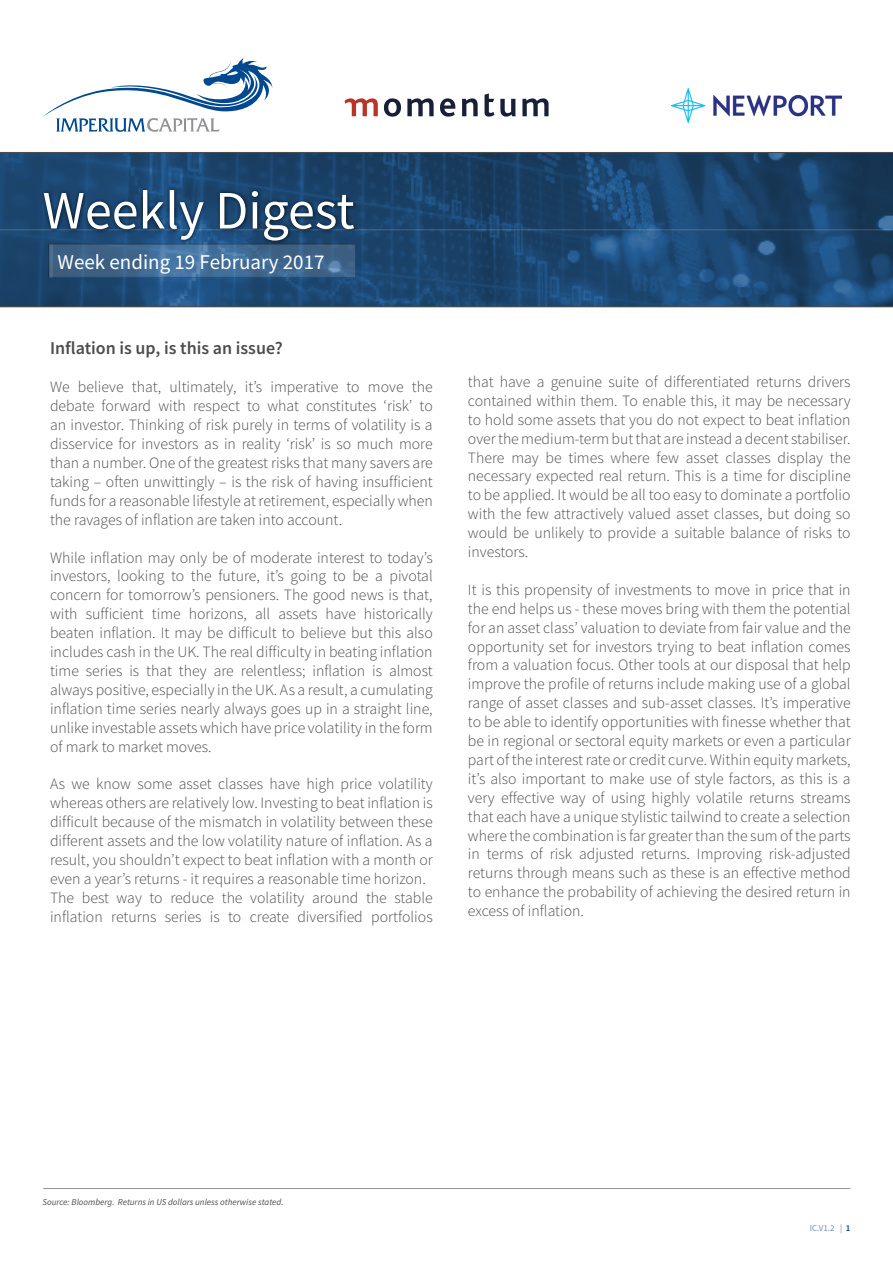
<style>
.page{position:relative;width:893px;height:1263px;background:#fff}
.page>*{position:absolute;margin:0;border:0;box-sizing:border-box;transform-origin:0 0}
.t1{font:54px "Source Sans Pro";color:#fff}
.t2{font:21px "Source Sans Pro";color:#fff}
.Paragraph_Style_1{font:600 18px "Source Sans Pro";color:#4d4d4f}
.Paragraph_Style_1-2{font:300 15.75px/18.9px "Source Sans Pro";color:#4d4d4f;text-align:justify}
.t3{font:italic 9px "Source Sans Pro";color:#4d4d4f}
.Paragraph_Style_1-3{font:9px "Source Sans Pro";color:#788bbc}
.s1{font-weight:600;color:#004990}
</style>
<div class="page">
<svg style="left:0;top:153px;width:893px;height:153px;background:#1c466f"></svg>
<hr style="left:0;top:306px;width:893px;height:1px;background:#4d4d4f">
<hr style="left:0;top:152px;width:893px;height:1px;background:#4d4d4f">
<hr style="left:0;top:230px;width:893px;height:1px;background:#fff">
<svg style="left:344px;top:98px;width:34px;height:18px"></svg>
<svg style="left:407px;top:98px;width:27px;height:18px"></svg>
<svg style="left:440px;top:98px;width:15px;height:19px"></svg>
<svg style="left:462px;top:98px;width:16px;height:18px"></svg>
<svg style="left:485px;top:93px;width:9px;height:24px"></svg>
<svg style="left:500px;top:99px;width:16px;height:18px"></svg>
<svg style="left:522px;top:98px;width:27px;height:18px"></svg>
<svg style="left:384px;top:98px;width:17px;height:19px"></svg>
<svg style="left:43px;top:57px;width:230px;height:75px"></svg>
<img style="left:671px;top:88px;width:170px;height:35px">
<div style="left:40px;top:186px;width:318px;height:60px;background:#000;opacity:.75"></div>
<hr style="left:43px;top:1188px;width:807px;height:1px;background:#939598">
<svg style="left:51px;top:246px;width:303px;height:30px;background:#416a92"></svg>
<p class="t1" style="left:43px;top:176px;width:314px">Weekly Digest</p>
<p class="t2" style="left:58px;top:248px;width:268px">Week ending 19 February 2017</p>
<p class="Paragraph_Style_1" style="left:50px;top:336px;width:234px">Inflation is up, is this an issue?</p>
<p class="Paragraph_Style_1-2" style="left:50px;top:378px;width:384px">We believe that, ultimately, it’s imperative to move the debate forward with respect to what constitutes ‘risk’ to an investor. Thinking of risk purely in terms of volatility is a disservice for investors as in reality ‘risk’ is so much more than a number. One of the greatest risks that many savers are taking – often unwittingly – is the risk of having insufficient funds for a reasonable lifestyle at retirement, especially when the ravages of inflation are taken into account.</p>
<p class="Paragraph_Style_1-2" style="left:50px;top:548px;width:384px">While inflation may only be of moderate interest to today’s investors, looking to the future, it’s going to be a pivotal concern for tomorrow’s pensioners. The good news is that, with sufficient time horizons, all assets have historically beaten inflation. It may be difficult to believe but this also includes cash in the UK. The real difficulty in beating inflation time series is that they are relentless; inflation is almost always positive, especially in the UK. As a result, a cumulating inflation time series nearly always goes up in a straight line, unlike investable assets which have price volatility in the form of mark to market moves.</p>
<p class="Paragraph_Style_1-2" style="left:50px;top:775px;width:384px">As we know some asset classes have high price volatility whereas others are relatively low. Investing to beat inflation is difficult because of the mismatch in volatility between these different assets and the low volatility nature of inflation. As a result, you shouldn’t expect to beat inflation with a month or even a year’s returns - it requires a reasonable time horizon.</p>
<p class="Paragraph_Style_1-2" style="left:50px;top:888px;width:384px">The best way to reduce the volatility around the stable inflation returns series is to create diversified portfolios</p>
<p class="Paragraph_Style_1-2" style="left:468px;top:372px;width:384px">that have a genuine suite of differentiated returns drivers contained within them. To enable this, it may be necessary to hold some assets that you do not expect to beat inflation over the medium-term but that are instead a decent stabiliser.<br>There may be times where few asset classes display the necessary expected real return. This is a time for discipline to be applied. It would be all too easy to dominate a portfolio with the few attractively valued asset classes, but doing so would be unlikely to provide a suitable balance of risks to investors.</p>
<p class="Paragraph_Style_1-2" style="left:468px;top:580px;width:384px">It is this propensity of investments to move in price that in the end helps us - these moves bring with them the potential for an asset class’ valuation to deviate from fair value and the opportunity set for investors trying to beat inflation comes from a valuation focus. Other tools at our disposal that help improve the profile of returns include making use of a global range of asset classes and sub-asset classes. It’s imperative to be able to identify opportunities with finesse whether that be in regional or sectoral equity markets or even a particular part of the interest rate or credit curve. Within equity markets, it’s also important to make use of style factors, as this is a very effective way of using highly volatile returns streams that each have a unique stylistic tailwind to create a selection where the combination is far greater than the sum of the parts in terms of risk adjusted returns. Improving risk-adjusted returns through means such as these is an effective method to enhance the probability of achieving the desired return in excess of inflation.</p>
<p class="t3" style="left:43px;top:1196px;width:242px">Source: Bloomberg. Returns in US dollars unless otherwise stated.</p>
<p class="Paragraph_Style_1-3" style="left:810px;top:1223px;width:42px">IC.V1.2 | <span class="s1">1</span></p>
</div>
